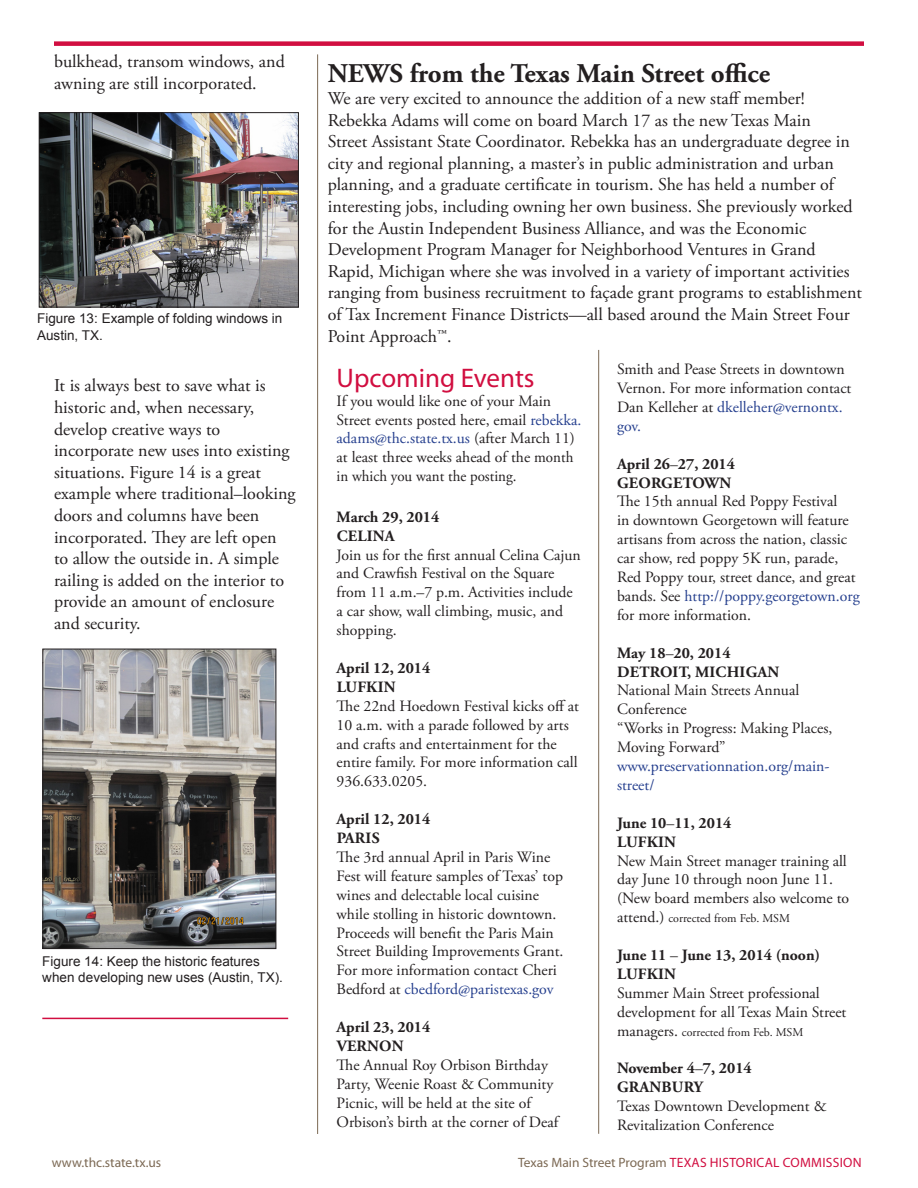
<style>
.page{position:relative;width:918px;height:1188px;background:#fff}
.page>*{position:absolute;margin:0;border:0;box-sizing:border-box;transform-origin:0 0}
.t1{font:700 27px "Adobe Garamond Pro";color:#231f20}
.t2{font:27px "Myriad Pro";color:#d10e40}
.t3{font:18px/21.6px "Adobe Garamond Pro";color:#231f20}
.t4{font:15.75px/18.9px "Adobe Garamond Pro";color:#231f20}
.t5{font:700 15.75px "Adobe Garamond Pro";color:#231f20}
.t6{font:15.75px/18.9px "Adobe Garamond Pro";color:#253f8e}
.t7{font:13.5px/16.2px "Arial";color:#231f20}
.t8{font:13.5px "Myriad Pro";letter-spacing:.01em;color:#d10e40}
.t9{font:13.5px "Myriad Pro";color:#7c6954}
.t10{font:12px "Adobe Garamond Pro";color:#231f20}
.s1{color:#253f8e}
.s2{font-weight:400}
.s3{font-size:15.75px}
.s4{color:#7c6954}
</style>
<div class="page">
<hr style="left:317px;top:54px;width:1px;height:1080px;background:#7c6954">
<div style="left:54px;top:41px;width:810px;height:5px;background:#d10e40"></div>
<hr style="left:598px;top:350px;width:1px;height:784px;background:#7c6954">
<hr style="left:42px;top:1018px;width:246px;height:1px;background:#d10e40">
<img style="left:44px;top:651px;width:230px;height:296px">
<div style="left:42px;top:649px;width:234px;height:300px;border:1px solid #231f20"></div>
<img style="left:41px;top:114px;width:256px;height:191px">
<div style="left:39px;top:112px;width:260px;height:195px;border:1px solid #231f20"></div>
<p class="t3" style="left:54px;top:52px;width:232px">bulkhead, transom windows, and awning are still incorporated.</p>
<p class="t7" style="left:37px;top:311px;width:247px">Figure 13: Example of folding windows in<br>Austin, TX.</p>
<p class="t1" style="left:328px;top:58px;width:444px">NEWS from the Texas Main Street office</p>
<p class="t3" style="left:328px;top:88px;width:536px">We are very excited to announce the addition of a new staff member!<br>Rebekka Adams will come on board March 17 as the new Texas Main<br>Street Assistant State Coordinator. Rebekka has an undergraduate degree in city and regional planning, a master’s in public administration and urban planning, and a graduate certificate in tourism. She has held a number of interesting jobs, including owning her own business. She previously worked for the Austin Independent Business Alliance, and was the Economic Development Program Manager for Neighborhood Ventures in Grand Rapid, Michigan where she was involved in a variety of important activities ranging from business recruitment to façade grant programs to establishment of Tax Increment Finance Districts—all based around the Main Street Four Point Approach™.</p>
<p class="t3" style="left:54px;top:376px;width:243px">It is always best to save what is historic and, when necessary, develop creative ways to incorporate new uses into existing situations. Figure 14 is a great example where traditional–looking doors and columns have been incorporated. They are left open<br>to allow the outside in. A simple railing is added on the interior to provide an amount of enclosure and security.</p>
<p class="t2" style="left:337px;top:361px;width:200px">Upcoming Events</p>
<p class="t4" style="left:337px;top:392px;width:246px">If you would like one of your Main Street events posted here, email <span class="s1">rebekka. adams@thc.state.tx.us</span> (after March 11) at least three weeks ahead of the month in which you want the posting.</p>
<p class="t5" style="left:337px;top:508px;width:104px">March 29, 2014</p>
<p class="t5" style="left:337px;top:526px;width:59px">CELINA</p>
<p class="t4" style="left:337px;top:546px;width:246px">Join us for the first annual Celina Cajun and Crawfish Festival on the Square from 11 a.m.–7 p.m. Activities include a car show, wall climbing, music, and shopping.</p>
<p class="t5" style="left:337px;top:659px;width:95px">April 12, 2014</p>
<p class="t5" style="left:337px;top:678px;width:60px">LUFKIN</p>
<p class="t4" style="left:337px;top:697px;width:244px">The 22nd Hoedown Festival kicks off at 10 a.m. with a parade followed by arts and crafts and entertainment for the entire family. For more information call 936.633.0205.</p>
<p class="t5" style="left:337px;top:810px;width:95px">April 12, 2014</p>
<p class="t5" style="left:337px;top:829px;width:44px">PARIS</p>
<p class="t4" style="left:337px;top:848px;width:228px">The 3rd annual April in Paris Wine Fest will feature samples of Texas’ top wines and delectable local cuisine while stolling in historic downtown.<br>Proceeds will benefit the Paris Main Street Building Improvements Grant.<br>For more information contact Cheri Bedford at <span class="s1">cbedford@paristexas.gov</span></p>
<p class="t5" style="left:337px;top:1018px;width:95px">April 23, 2014</p>
<p class="t5" style="left:337px;top:1037px;width:68px">VERNON</p>
<p class="t4" style="left:337px;top:1056px;width:223px">The Annual Roy Orbison Birthday Party, Weenie Roast &amp; Community Picnic, will be held at the site of Orbison’s birth at the corner of Deaf</p>
<p class="t7" style="left:42px;top:953px;width:242px">Figure 14: Keep the historic features when developing new uses (Austin, TX).</p>
<p class="t4" style="left:617px;top:360px;width:236px">Smith and Pease Streets in downtown<br>Vernon. For more information contact<br>Dan Kelleher at <span class="s1">dkelleher@vernontx. gov.</span></p>
<p class="t5" style="left:617px;top:455px;width:119px">April 26<span class="s2">–</span>27, 2014</p>
<p class="t5" style="left:617px;top:473px;width:116px">GEORGETOWN</p>
<p class="t4" style="left:617px;top:493px;width:244px">The 15th annual Red Poppy Festival<br>in downtown Georgetown will feature artisans from across the nation, classic car show, red poppy 5K run, parade, Red Poppy tour, street dance, and great bands. See <span class="s1">http://poppy.georgetown.org </span>for more information.</p>
<p class="t5" style="left:617px;top:644px;width:115px">May 18<span class="s2">–</span>20, 2014</p>
<p class="t5" style="left:617px;top:662px;width:164px">DETROIT, MICHIGAN</p>
<p class="t4" style="left:617px;top:682px;width:184px">National Main Streets Annual<br>Conference</p>
<p class="t4" style="left:617px;top:719px;width:217px">“Works in Progress: Making Places,<br>Moving Forward”</p>
<p class="t6" style="left:617px;top:757px;width:214px">www.preservationnation.org/main&shy;street/</p>
<p class="t5" style="left:617px;top:814px;width:116px">June 10<span class="s2">–</span>11, 2014</p>
<p class="t5" style="left:617px;top:833px;width:60px">LUFKIN</p>
<p class="t4" style="left:617px;top:852px;width:234px">New Main Street manager training all day June 10 through noon June 11. (New board members also welcome to</p>
<p class="t10" style="left:617px;top:911px;width:175px"><span class="s3">attend.)</span> corrected from Feb. MSM</p>
<p class="t5" style="left:617px;top:946px;width:205px">June 11 <span class="s2">–</span> June 13, 2014 (noon)</p>
<p class="t5" style="left:617px;top:965px;width:60px">LUFKIN</p>
<p class="t4" style="left:617px;top:984px;width:231px">Summer Main Street professional development for all Texas Main Street</p>
<p class="t10" style="left:617px;top:1025px;width:188px"><span class="s3">managers.</span> corrected from Feb. MSM</p>
<p class="t5" style="left:617px;top:1059px;width:136px">November 4<span class="s2">–</span>7, 2014</p>
<p class="t5" style="left:617px;top:1078px;width:87px">GRANBURY</p>
<p class="t4" style="left:617px;top:1097px;width:211px">Texas Downtown Development &amp;<br>Revitalization Conference</p>
<p class="t9" style="left:52px;top:1154px;width:111px">www.thc.state.tx.us</p>
<p class="t8" style="left:518px;top:1154px;width:345px"><span class="s4">Texas Main Street Program</span> TEXAS HISTORICAL COMMISSION</p>
</div>
